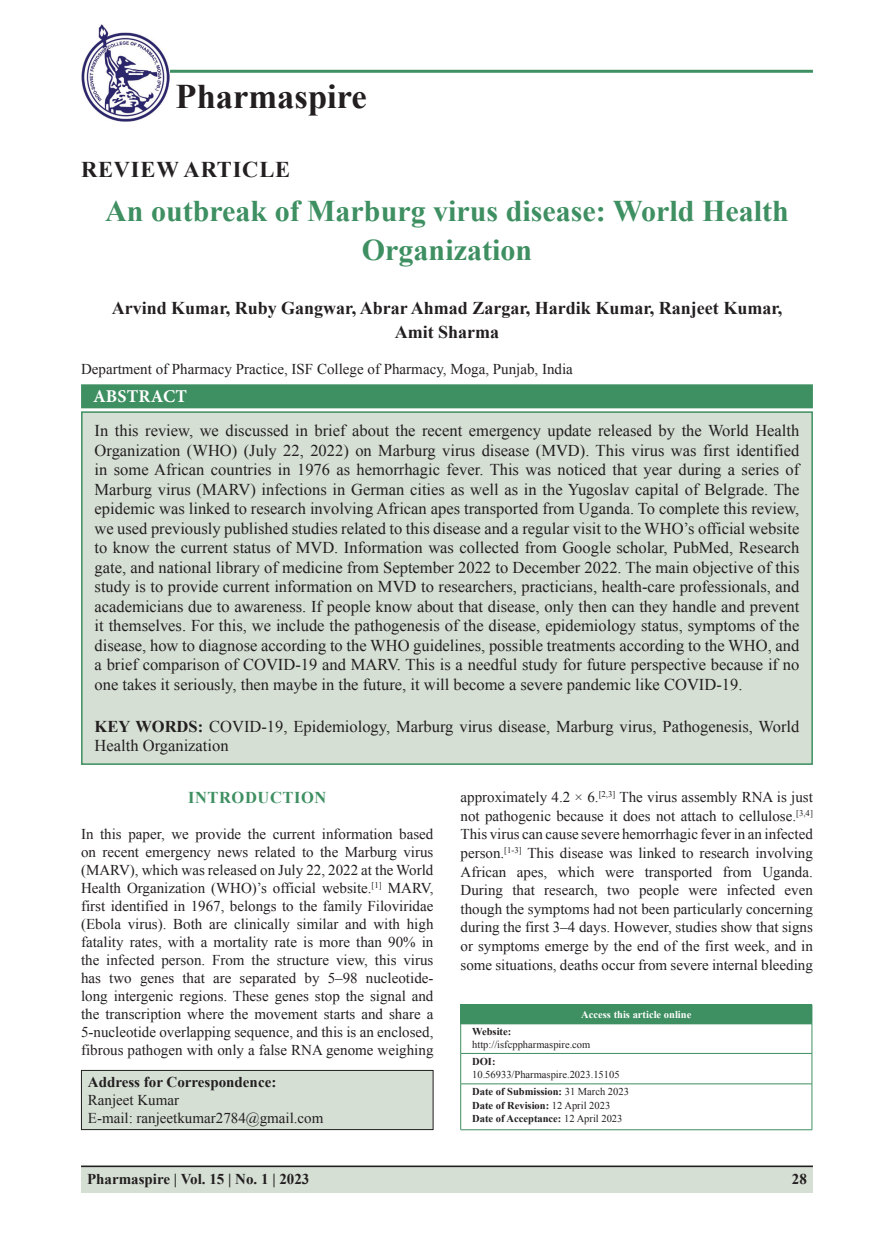
<style>
.page{position:relative;width:894px;height:1238px;background:#fff}
.page>*{position:absolute;margin:0;border:0;box-sizing:border-box;transform-origin:0 0}
.JN{font:700 34.5px "Times New Roman";color:#231f20}
.AT{font:700 30px/39px "Times New Roman";color:#3e8f61;text-align:center}
.AH{font:700 22.5px "Times New Roman";letter-spacing:.035em;color:#231f20}
.AU{font:700 18px/24px "Times New Roman";color:#231f20;text-align:center}
.ABSH{font:700 18px "Minion Pro";letter-spacing:.01em;color:#fff}
.ABS_1{font:16.5px/19.5px "Times New Roman";color:#231f20;text-align:justify}
.KWD{font:16.5px/19.5px "Times New Roman";color:#231f20}
.t1{font:700 16.5px "Times New Roman";letter-spacing:.035em;color:#3e8f61}
.TX{font:15px/18px "Times New Roman";color:#231f20;text-align:justify}
.ADD{font:15px/18px "Times New Roman";color:#231f20}
.AFF{font:15px "Times New Roman";color:#231f20}
.RF_1{font:700 15px "Times New Roman";color:#231f20}
.Web{font:700 10.5px/13.5px "Times New Roman";color:#231f20}
.Website{font:10.5px/12.6px "Times New Roman";color:#231f20}
.ATAO{font:700 10.5px "Times New Roman";color:#fff}
.s1{font-weight:700}
.s2{font-weight:400}
</style>
<div class="page">
<div style="left:81px;top:1166px;width:731px;height:27px;background:#d5dfd4"></div>
<hr style="left:81px;top:1165px;width:731px;height:2px;background:#231f20">
<div style="left:81px;top:384px;width:731px;height:24px;background:#3e8f61"></div>
<div style="left:82px;top:412px;width:729px;height:352px;background:#d5dfd4"></div>
<div style="left:81px;top:411px;width:731px;height:354px;border:2px solid #3e8f61"></div>
<div style="left:81px;top:1070px;width:352px;height:59px;background:#d5dfd4"></div>
<div style="left:81px;top:1070px;width:352px;height:60px;border:1px solid #231f20"></div>
<hr style="left:169px;top:70px;width:643px;height:3px;background:#3e8f61">
<div style="left:460px;top:1004px;width:351px;height:20px;background:#3e8f61"></div>
<svg style="left:460px;top:1024px;width:1px;height:29px"></svg>
<svg style="left:811px;top:1004px;width:1px;height:49px"></svg>
<hr style="left:460px;top:1053px;width:1px;height:30px;background:#3e8f61">
<hr style="left:460px;top:1053px;width:351px;height:1px;background:#3e8f61">
<hr style="left:811px;top:1053px;width:1px;height:30px;background:#3e8f61">
<hr style="left:460px;top:1084px;width:1px;height:45px;background:#3e8f61">
<hr style="left:460px;top:1083px;width:351px;height:1px;background:#3e8f61">
<hr style="left:811px;top:1084px;width:1px;height:45px;background:#3e8f61">
<hr style="left:460px;top:1129px;width:351px;height:1px;background:#3e8f61">
<img style="left:81px;top:25px;width:88px;height:96px">
<p class="JN" style="left:176px;top:72px;width:193px">Pharmaspire</p>
<p class="AH" style="left:81px;top:153px;width:210px">REVIEW ARTICLE</p>
<p class="AT" style="left:105px;top:190px;width:685px">An outbreak of Marburg virus disease: World Health<br>Organization</p>
<p class="AU" style="left:112px;top:295px;width:671px">Arvind Kumar, Ruby Gangwar, Abrar Ahmad Zargar, Hardik Kumar, Ranjeet Kumar,<br>Amit Sharma</p>
<p class="AFF" style="left:81px;top:358px;width:493px">Department of Pharmacy Practice, ISF College of Pharmacy, Moga, Punjab, India</p>
<p class="ABSH" style="left:93px;top:384px;width:95px">ABSTRACT</p>
<p class="ABS_1" style="left:94px;top:420px;width:706px">In this review, we discussed in brief about the recent emergency update released by the World Health Organization (WHO) (July 22, 2022) on Marburg virus disease (MVD). This virus was first identified in some African countries in 1976 as hemorrhagic fever. This was noticed that year during a series of Marburg virus (MARV) infections in German cities as well as in the Yugoslav capital of Belgrade. The epidemic was linked to research involving African apes transported from Uganda. To complete this review, we used previously published studies related to this disease and a regular visit to the WHO’s official website to know the current status of MVD. Information was collected from Google scholar, PubMed, Research gate, and national library of medicine from September 2022 to December 2022. The main objective of this study is to provide current information on MVD to researchers, practicians, health-care professionals, and academicians due to awareness. If people know about that disease, only then can they handle and prevent it themselves. For this, we include the pathogenesis of the disease, epidemiology status, symptoms of the disease, how to diagnose according to the WHO guidelines, possible treatments according to the WHO, and a brief comparison of COVID-19 and MARV. This is a needful study for future perspective because if no one takes it seriously, then maybe in the future, it will become a severe pandemic like COVID-19.</p>
<p class="KWD" style="left:94px;top:716px;width:706px"><span class="s1">KEY WORDS:</span> COVID-19, Epidemiology, Marburg virus disease, Marburg virus, Pathogenesis, World<br>Health Organization</p>
<h1 class="t1" style="left:188px;top:785px;width:140px">INTRODUCTION</h1>
<p class="TX" style="left:81px;top:824px;width:354px">In this paper, we provide the current information based on recent emergency news related to the Marburg virus (MARV), which was released on July 22, 2022 at the World Health Organization (WHO)’s official website.<sup>[1]</sup> MARV, first identified in 1967, belongs to the family Filoviridae (Ebola virus). Both are clinically similar and with high fatality rates, with a mortality rate is more than 90% in the infected person. From the structure view, this virus has two genes that are separated by 5–98 nucleotide&shy;long intergenic regions. These genes stop the signal and the transcription where the movement starts and share a 5-nucleotide overlapping sequence, and this is an enclosed, fibrous pathogen with only a false RNA genome weighing</p>
<p class="ADD" style="left:88px;top:1072px;width:237px"><span class="s1">Address for Correspondence:<br></span>Ranjeet Kumar<br>E-mail: ranjeetkumar2784@gmail.com</p>
<p class="TX" style="left:460px;top:787px;width:354px;line-height:18.6px">approximately 4.2 × 6.<sup>[2,3]</sup> The virus assembly RNA is just not pathogenic because it does not attach to cellulose.<sup>[3,4] </sup>This virus can cause severe hemorrhagic fever in an infected person.<sup>[1-3]</sup> This disease was linked to research involving African apes, which were transported from Uganda.<br>During that research, two people were infected even though the symptoms had not been particularly concerning during the first 3–4 days. However, studies show that signs or symptoms emerge by the end of the first week, and in some situations, deaths occur from severe internal bleeding</p>
<p class="ATAO" style="left:581px;top:1006px;width:111px">Access this article online</p>
<p class="Website" style="left:472px;top:1025px;width:120px"><span class="s1">Website: </span>http://isfcppharmaspire.com</p>
<p class="Website" style="left:472px;top:1055px;width:149px"><span class="s1">DOI:<br></span>10.56933/Pharmaspire.2023.15105</p>
<p class="Web" style="left:472px;top:1085px;width:158px">Date of Submission: <span class="s2">31 March 2023<br></span>Date of Revision: <span class="s2">12 April 2023<br></span>Date of Acceptance: <span class="s2">12 April 2023</span></p>
<p class="RF_1" style="left:87px;top:1167px;width:224px">Pharmaspire | Vol. 15 | No. 1 | 2023</p>
<p class="RF_1" style="left:791px;top:1167px;width:16px">28</p>
</div>
